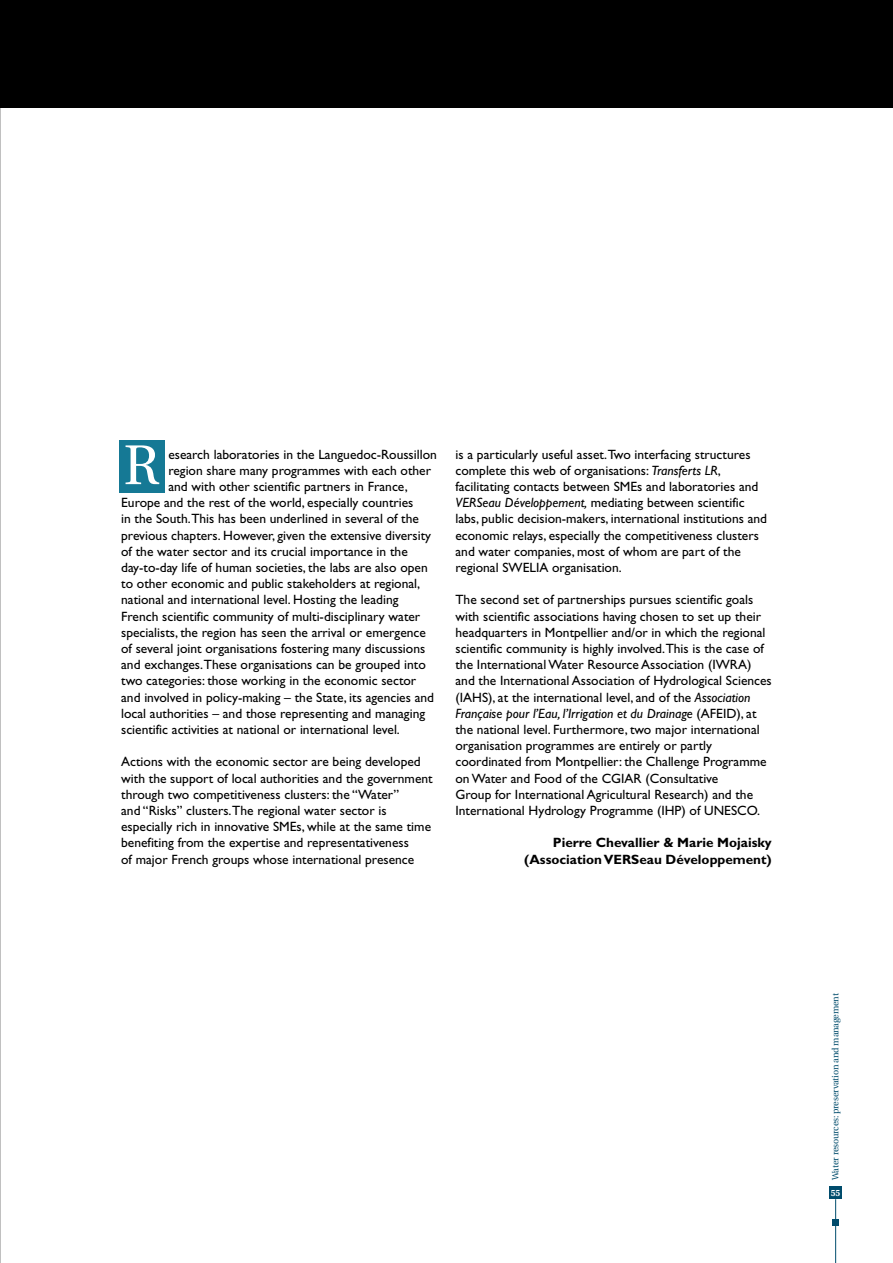
<style>
.page{position:relative;width:893px;height:1263px;background:#fff}
.page>*{position:absolute;margin:0;border:0;box-sizing:border-box;transform-origin:0 0}
.t1{font:55.95px "Utopia";color:#fff}
.t2{font:13.5px/16.2px "Gill Sans";color:#000}
.t3{font:700 13.5px/16.2px "Gill Sans";color:#000;text-align:right}
.t4{font:9px "Utopia";letter-spacing:-.02em;color:#004c6c}
.t5{font:700 9px "Utopia";color:#fff;scale:.95 1}
.s1{font-style:italic}
</style>
<div class="page">
<div style="left:832px;top:1220px;width:7px;height:6px;background:#004c6c"></div>
<div style="left:829px;top:1186px;width:13px;height:13px;background:#004c6c"></div>
<hr style="left:835px;top:1199px;width:1px;height:64px;background:#004c6c">
<div style="left:0;top:0;width:893px;height:107px;background:#000"></div>
<img style="left:0;top:0;width:1px;height:730px">
<div style="left:119px;top:440px;width:45px;height:53px;background:#157995"></div>
<h1 class="t1" style="left:124px;top:434px;width:38px">R</h1>
<p class="t2" style="left:168px;top:446px;width:270px">esearch laboratories in the Languedoc-Roussillon</p>
<p class="t2" style="left:168px;top:462px;width:264px">region share many programmes with each other</p>
<p class="t2" style="left:168px;top:478px;width:241px">and with other scientific partners in France,</p>
<p class="t2" style="left:121px;top:495px;width:294px">Europe and the rest of the world, especially countries</p>
<p class="t2" style="left:121px;top:511px;width:299px">in the South.This has been underlined in several of the</p>
<p class="t2" style="left:121px;top:527px;width:311px">previous chapters. However, given the extensive diversity</p>
<p class="t2" style="left:121px;top:543px;width:288px">of the water sector and its crucial importance in the</p>
<p class="t2" style="left:121px;top:559px;width:308px">day-to-day life of human societies, the labs are also open</p>
<p class="t2" style="left:121px;top:576px;width:300px">to other economic and public stakeholders at regional,</p>
<p class="t2" style="left:121px;top:592px;width:279px">national and international level. Hosting the leading</p>
<p class="t2" style="left:121px;top:608px;width:301px">French scientific community of multi-disciplinary water</p>
<p class="t2" style="left:121px;top:624px;width:306px">specialists, the region has seen the arrival or emergence</p>
<p class="t2" style="left:121px;top:640px;width:306px">of several joint organisations fostering many discussions</p>
<p class="t2" style="left:121px;top:657px;width:306px">and exchanges.These organisations can be grouped into</p>
<p class="t2" style="left:121px;top:673px;width:297px">two categories: those working in the economic sector</p>
<p class="t2" style="left:121px;top:689px;width:314px">and involved in policy-making – the State, its agencies and</p>
<p class="t2" style="left:121px;top:705px;width:305px">local authorities – and those representing and managing</p>
<p class="t2" style="left:121px;top:721px;width:280px">scientific activities at national or international level.</p>
<p class="t2" style="left:121px;top:754px;width:313px">Actions with the economic sector are being developed with the support of local authorities and the government through two competitiveness clusters: the “Water”<br>and “Risks” clusters.The regional water sector is especially rich in innovative SMEs, while at the same time benefiting from the expertise and representativeness<br>of major French groups whose international presence</p>
<p class="t2" style="left:455px;top:446px;width:313px">is a particularly useful asset.Two interfacing structures complete this web of organisations: <span class="s1">Transferts LR</span>, facilitating contacts between SMEs and laboratories and <span class="s1">VERSeau Développement,</span> mediating between scientific labs, public decision-makers, international institutions and economic relays, especially the competitiveness clusters and water companies, most of whom are part of the regional SWELIA organisation.</p>
<p class="t2" style="left:455px;top:592px;width:318px">The second set of partnerships pursues scientific goals with scientific associations having chosen to set up their headquarters in Montpellier and/or in which the regional scientific community is highly involved.This is the case of the International Water Resource Association (IWRA) and the International Association of Hydrological Sciences (IAHS), at the international level, and of the <span class="s1">Association Française pour l’Eau, l’Irrigation et du Drainage</span> (AFEID), at the national level. Furthermore, two major international organisation programmes are entirely or partly coordinated from Montpellier: the Challenge Programme on Water and Food of the CGIAR (Consultative<br>Group for International Agricultural Research) and the International Hydrology Programme (IHP) of UNESCO.</p>
<p class="t3" style="left:524px;top:835px;width:249px">Pierre Chevallier &amp; Marie Mojaisky (Association VERSeau Développement)</p>
<p class="t4" style="left:830px;top:1180px;width:189px;rotate:-90deg">Water resources: preservation and management</p>
<p class="t5" style="left:831px;top:1187px;width:11px">55</p>
</div>
